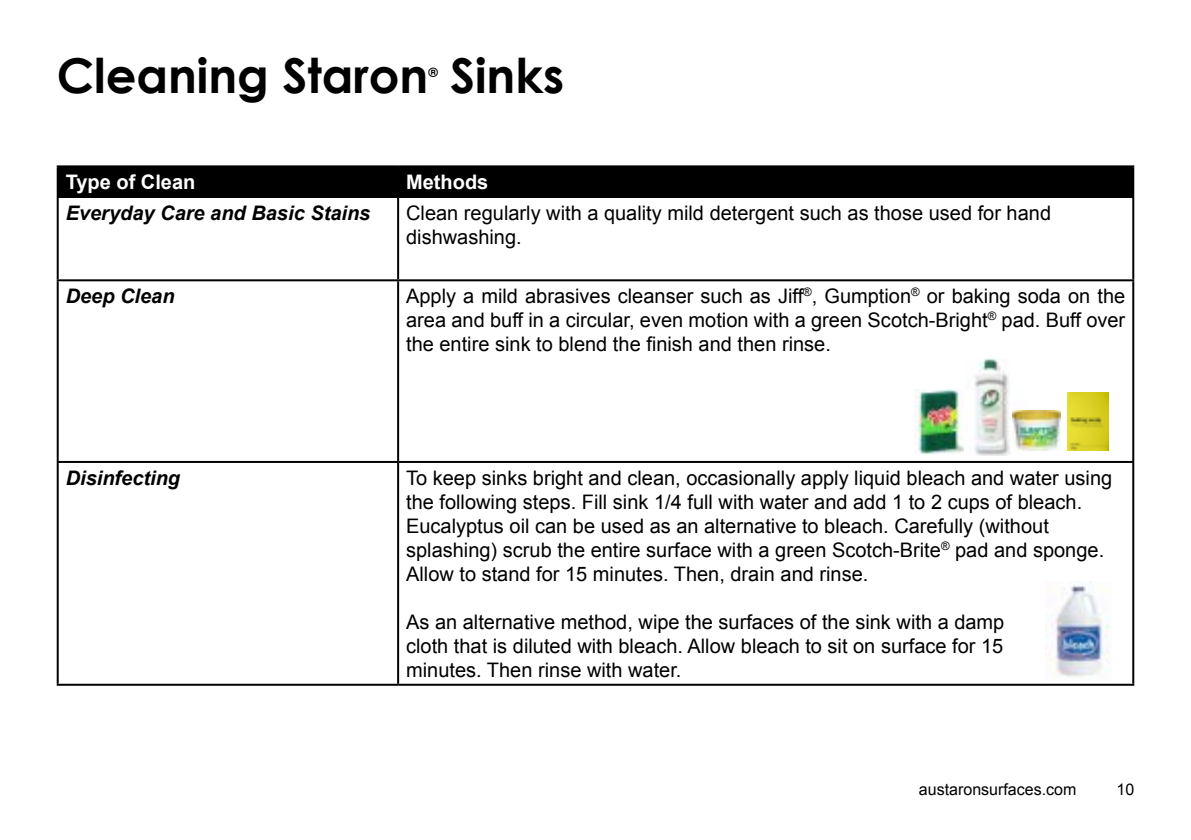
<style>
.page{position:relative;width:1191px;height:840px;background:#fff}
.page>*{position:absolute;margin:0;border:0;box-sizing:border-box;transform-origin:0 0}
.t1{font:700 48px "Century Gothic";color:#000}
.t2{font:20px/24px "Arial";color:#000}
.t3{font:italic 700 20px "Arial";color:#000}
.t4{font:700 20px "Arial";color:#fff}
.t5{font:16px "Arial";color:#000}
</style>
<div class="page">
<div style="left:59px;top:167px;width:1073px;height:29px;background:#000"></div>
<hr style="left:57px;top:165px;width:341px;height:2px;background:#000">
<hr style="left:57px;top:167px;width:2px;height:29px;background:#000">
<hr style="left:398px;top:165px;width:736px;height:2px;background:#000">
<hr style="left:397px;top:167px;width:2px;height:29px;background:#000">
<hr style="left:1132px;top:167px;width:2px;height:29px;background:#000">
<hr style="left:57px;top:196px;width:341px;height:2px;background:#000">
<hr style="left:57px;top:198px;width:2px;height:81px;background:#000">
<hr style="left:398px;top:196px;width:736px;height:2px;background:#000">
<hr style="left:397px;top:198px;width:2px;height:81px;background:#000">
<hr style="left:1132px;top:198px;width:2px;height:81px;background:#000">
<hr style="left:57px;top:279px;width:341px;height:2px;background:#000">
<hr style="left:57px;top:281px;width:2px;height:179px;background:#000">
<hr style="left:398px;top:279px;width:736px;height:2px;background:#000">
<hr style="left:397px;top:281px;width:2px;height:179px;background:#000">
<hr style="left:1132px;top:281px;width:2px;height:179px;background:#000">
<hr style="left:57px;top:460px;width:341px;height:2px;background:#000">
<hr style="left:57px;top:462px;width:2px;height:221px;background:#000">
<hr style="left:398px;top:460px;width:736px;height:2px;background:#000">
<hr style="left:397px;top:462px;width:2px;height:221px;background:#000">
<hr style="left:1132px;top:462px;width:2px;height:221px;background:#000">
<hr style="left:57px;top:683px;width:341px;height:2px;background:#000">
<hr style="left:398px;top:683px;width:736px;height:2px;background:#000">
<img style="left:1045px;top:581px;width:65px;height:96px">
<img style="left:974px;top:358px;width:66px;height:97px">
<img style="left:1013px;top:410px;width:47px;height:40px">
<img style="left:1067px;top:392px;width:41px;height:58px">
<img style="left:914px;top:389px;width:49px;height:65px">
<h1 class="t1" style="left:57px;top:45px;width:509px">Cleaning Staron<sup>®</sup> Sinks</h1>
<p class="t4" style="left:66px;top:169px;width:131px">Type of Clean</p>
<p class="t4" style="left:406px;top:169px;width:84px">Methods</p>
<p class="t3" style="left:66px;top:199px;width:306px">Everyday Care and Basic Stains</p>
<p class="t2" style="left:406px;top:201px;width:646px">Clean regularly with a quality mild detergent such as those used for hand dishwashing.</p>
<p class="t3" style="left:66px;top:283px;width:110px">Deep Clean</p>
<p class="t2" style="left:406px;top:284px;width:720px;text-align:justify">Apply a mild abrasives cleanser such as Jiff<sup>®</sup>, Gumption<sup>®</sup> or baking soda on the area and buff in a circular, even motion with a green Scotch-Bright<sup>®</sup> pad. Buff over the entire sink to blend the finish and then rinse.</p>
<p class="t3" style="left:66px;top:464px;width:116px">Disinfecting</p>
<p class="t2" style="left:406px;top:465px;width:707px">To keep sinks bright and clean, occasionally apply liquid bleach and water using the following steps. Fill sink 1/4 full with water and add 1 to 2 cups of bleach.<br>Eucalyptus oil can be used as an alternative to bleach. Carefully (without splashing) scrub the entire surface with a green Scotch-Brite<sup>®</sup> pad and sponge.<br>Allow to stand for 15 minutes. Then, drain and rinse.</p>
<p class="t2" style="left:406px;top:609px;width:600px;text-align:justify">As an alternative method, wipe the surfaces of the sink with a damp cloth that is diluted with bleach. Allow bleach to sit on surface for 15 minutes. Then rinse with water.</p>
<p class="t5" style="left:919px;top:778px;width:159px">austaronsurfaces.com</p>
<p class="t5" style="left:1116px;top:778px;width:19px">10</p>
</div>
